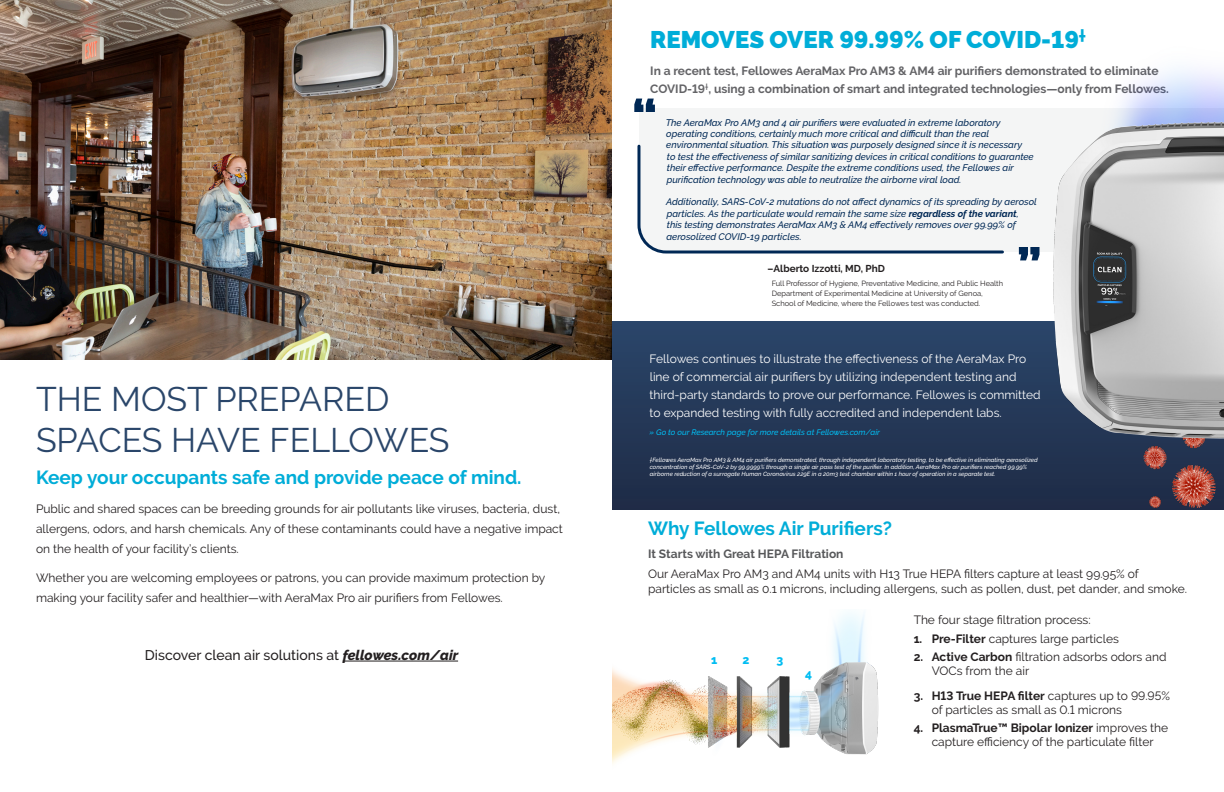
<style>
.page{position:relative;width:1224px;height:792px;background:#fff}
.page>*{position:absolute;margin:0;border:0;box-sizing:border-box;transform-origin:0 0}
.header1{font:34px/40.8px "Raleway";color:#2a466a}
.header3{font:900 24px "Raleway";color:#00add8}
.header2{font:700 19px "Raleway";color:#00add8}
.copy{font:500 14px "Raleway";color:#231f20}
.copy-2{font:12px/20px "Raleway";color:#231f20}
.copy-3{font:12px/18px "Raleway";color:#fff}
.header3-2{font:12px/20px "Raleway";color:#231f20}
.header3-3{font:700 12px/18px "Raleway";color:#636366}
.copy_bullet{font:800 12px "Raleway";color:#01bdf2}
.copy-4{font:700 10px "Raleway";color:#231f20}
.t1{font:italic 500 9.5px/11.4px "Raleway";color:#002855}
.copy-5{font:italic 500 8px "Raleway";color:#01bdf2}
.copy-6{font:7.5px/10px "Raleway";color:#231f20}
.copy-7{font:italic 500 6px/7.2px "Raleway";color:#fff}
.s1{font-weight:800;font-style:italic}
.s2{font-weight:700}
.s3{font-weight:700;color:#57585a}
</style>
<div class="page">
<img style="left:0;top:0;width:612px;height:359px">
<hr style="left:343px;top:661px;width:115px;height:1px;background:#231f20">
<div style="left:612px;top:322px;width:612px;height:187px;background:linear-gradient(to bottom,#2a466a,#1e2b46)"></div>
<div style="left:639px;top:108px;width:404px;height:144px;background:#f4f5f5"></div>
<div style="left:637px;top:143px;width:368px;height:111px;background:#f4f5f5"></div>
<img style="left:1056px;top:69px;width:168px;height:441px">
<img style="left:1043px;top:108px;width:181px;height:354px">
<svg style="left:1019px;top:247px;width:21px;height:13px"></svg>
<img style="left:612px;top:613px;width:267px;height:151px">
<svg style="left:634px;top:99px;width:21px;height:13px"></svg>
<p class="header1" style="left:36px;top:379px;width:415px">THE MOST PREPARED<br>SPACES HAVE FELLOWES</p>
<p class="header2" style="left:36px;top:466px;width:487px">Keep your occupants safe and provide peace of mind.</p>
<p class="copy-2" style="left:36px;top:499px;width:528px">Public and shared spaces can be breeding grounds for air pollutants like viruses, bacteria, dust, allergens, odors, and harsh chemicals. Any of these contaminants could have a negative impact on the health of your facility’s clients.</p>
<p class="copy-2" style="left:36px;top:568px;width:511px">Whether you are welcoming employees or patrons, you can provide maximum protection by making your facility safer and healthier—with AeraMax Pro air purifiers from Fellowes.</p>
<p class="copy" style="left:145px;top:647px;width:315px">Discover clean air solutions at <span class="s1">fellowes.com/air</span></p>
<p class="header3" style="left:650px;top:26px;width:437px">REMOVES OVER 99.99% OF COVID-19<sup>†</sup></p>
<p class="header3-3" style="left:650px;top:62px;width:520px">In a recent test, Fellowes AeraMax Pro AM3 &amp; AM4 air purifiers demonstrated to eliminate<br>COVID-19<sup>†</sup>, using a combination of smart and integrated technologies—only from Fellowes.</p>
<p class="t1" style="left:666px;top:117px;width:370px">The AeraMax Pro AM3 and 4 air purifiers were evaluated in extreme laboratory operating conditions, certainly much more critical and difficult than the real environmental situation. This situation was purposely designed since it is necessary<br>to test the effectiveness of similar sanitizing devices in critical conditions to guarantee their effective performance. Despite the extreme conditions used, the Fellowes air purification technology was able to neutralize the airborne viral load.</p>
<p class="t1" style="left:666px;top:196px;width:372px">Additionally, SARS-CoV-2 mutations do not affect dynamics of its spreading by aerosol particles. As the particulate would remain the same size <span class="s2">regardless of the variant</span>,<br>this testing demonstrates AeraMax AM3 &amp; AM4 effectively removes over 99.99% of aerosolized COVID-19 particles.</p>
<p class="copy-4" style="left:768px;top:262px;width:119px">–Alberto Izzotti, MD, PhD</p>
<p class="copy-6" style="left:772px;top:278px;width:233px">Full Professor of Hygiene, Preventative Medicine, and Public Health<br>Department of Experimental Medicine at University of Genoa,<br>School of Medicine, where the Fellowes test was conducted.</p>
<p class="copy-3" style="left:650px;top:350px;width:392px">Fellowes continues to illustrate the effectiveness of the AeraMax Pro line of commercial air purifiers by utilizing independent testing and third-party standards to prove our performance. Fellowes is committed to expanded testing with fully accredited and independent labs.</p>
<p class="copy-5" style="left:650px;top:427px;width:232px">» Go to our Research page for more details at Fellowes.com/air</p>
<p class="copy-7" style="left:650px;top:456px;width:389px">†Fellowes AeraMax Pro AM3 &amp; AM4 air purifiers demonstrated, through independent laboratory testing, to be effective in eliminating aerosolized concentration of SARS-CoV-2 by 99.9999% through a single air pass test of the purifier. In addition, AeraMax Pro air purifiers reached 99.99% airborne reduction of a surrogate Human Coronavirus 229E in a 20m3 test chamber within 1 hour of operation in a separate test.</p>
<p class="header2" style="left:648px;top:517px;width:245px">Why Fellowes Air Purifiers?</p>
<p class="header3-2" style="left:648px;top:544px;width:492px"><span class="s3">It Starts with Great HEPA Filtration<br></span>Our AeraMax Pro AM3 and AM4 units with H13 True HEPA filters capture at least 99.95% of</p>
<p class="header3-2" style="left:648px;top:578px;width:540px">particles as small as 0.1 microns, including allergens, such as pollen, dust, pet dander, and smoke.</p>
<p class="copy_bullet" style="left:711px;top:653px;width:8px">1</p>
<p class="copy_bullet" style="left:742px;top:653px;width:8px">2</p>
<p class="copy_bullet" style="left:776px;top:653px;width:8px">3</p>
<p class="copy_bullet" style="left:805px;top:667px;width:8px">4</p>
<p class="copy-2" style="left:914px;top:610px;width:178px">The four stage filtration process:</p>
<p class="copy-2" style="left:914px;top:628px;width:207px"><span class="s2">1. Pre-Filter</span> captures large particles</p>
<p class="copy-2" style="left:932px;top:650px;width:236px;line-height:14px;text-indent:-18px"><span class="s2">2. Active Carbon</span> filtration adsorbs odors and<br>VOCs from the air</p>
<p class="copy-2" style="left:932px;top:688px;width:240px;line-height:14px;text-indent:-18px"><span class="s2">3. H13 True HEPA filter</span> captures up to 99.95% of particles as small as 0.1 microns</p>
<p class="copy-2" style="left:914px;top:721px;width:256px;line-height:14px;text-align:center"><span class="s2">4. PlasmaTrue™ Bipolar Ionizer</span> improves the capture efficiency of the particulate filter</p>
</div>
